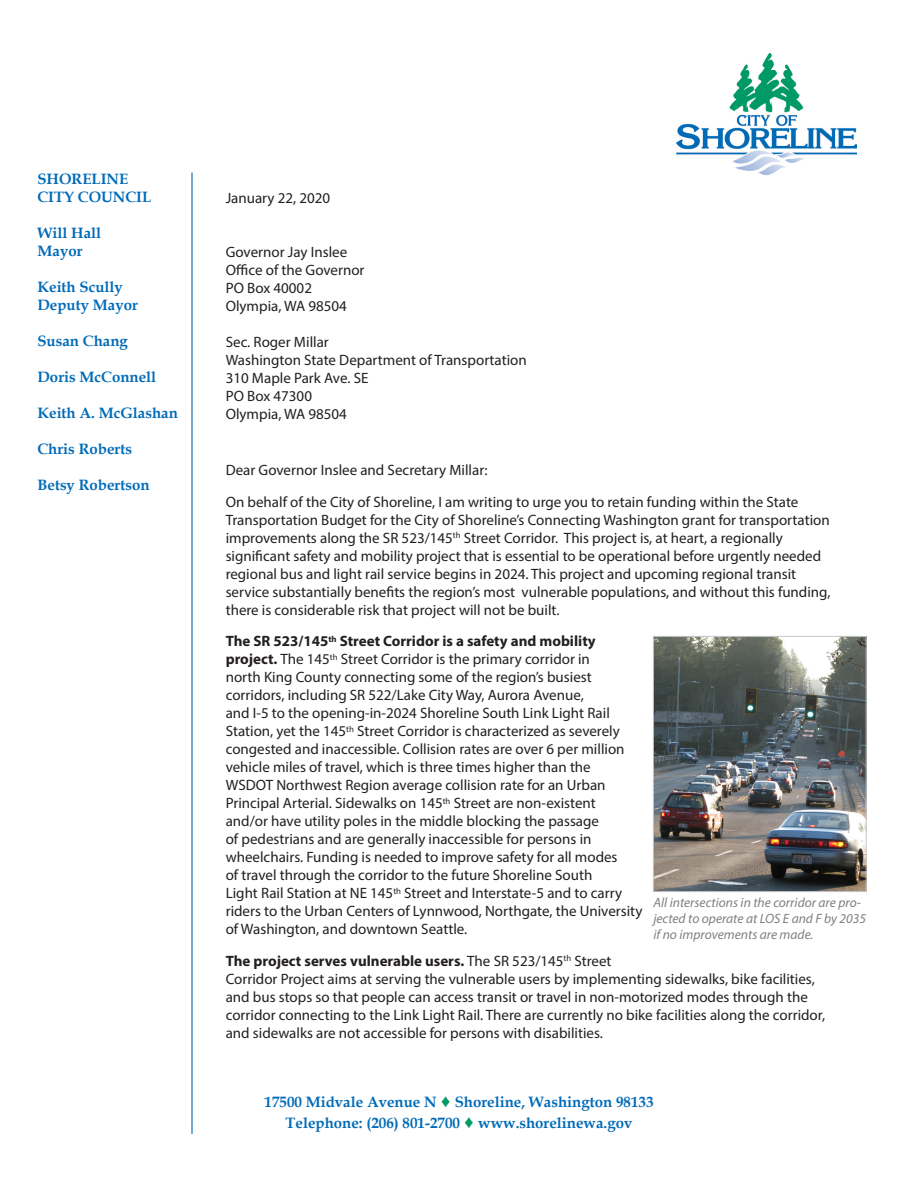
<style>
.page{position:relative;width:918px;height:1188px;background:#fff}
.page>*{position:absolute;margin:0;border:0;box-sizing:border-box;transform-origin:0 0}
.t1{font:15px/18px "Myriad Pro";color:#231f20}
.t2{font:700 15px "Book Antiqua";color:#006bb7}
.t3{font:italic 13.5px/16.2px "Myriad Pro";color:#7e8083}
.s1{font-weight:700}
.s2{font-family:"Times New Roman";font-weight:400;font-size:18px;color:#009b67}
.s3{font-weight:400;font-size:18px;color:#009b67}
</style>
<div class="page">
<img style="left:676px;top:53px;width:181px;height:123px">
<hr style="left:191px;top:172px;width:2px;height:962px;background:#006bb6">
<img style="left:655px;top:638px;width:210px;height:252px">
<div style="left:653px;top:636px;width:214px;height:256px;border:1px solid #c7c8ca"></div>
<p class="t2" style="left:38px;top:169px;width:92px">SHORELINE</p>
<p class="t2" style="left:38px;top:187px;width:115px">CITY COUNCIL</p>
<p class="t2" style="left:38px;top:223px;width:65px">Will Hall</p>
<p class="t2" style="left:38px;top:241px;width:47px">Mayor</p>
<p class="t2" style="left:38px;top:277px;width:87px">Keith Scully</p>
<p class="t2" style="left:38px;top:295px;width:102px">Deputy Mayor</p>
<p class="t2" style="left:38px;top:331px;width:92px">Susan Chang</p>
<p class="t2" style="left:38px;top:367px;width:120px">Doris McConnell</p>
<p class="t2" style="left:38px;top:403px;width:142px">Keith A. McGlashan</p>
<p class="t2" style="left:38px;top:439px;width:96px">Chris Roberts</p>
<p class="t2" style="left:38px;top:475px;width:114px">Betsy Robertson</p>
<p class="t1" style="left:226px;top:189px;width:106px">January 22, 2020</p>
<p class="t1" style="left:226px;top:243px;width:123px">Governor Jay Inslee</p>
<p class="t1" style="left:226px;top:261px;width:140px">Office of the Governor</p>
<p class="t1" style="left:226px;top:279px;width:88px">PO Box 40002</p>
<p class="t1" style="left:226px;top:297px;width:123px">Olympia, WA 98504</p>
<p class="t1" style="left:226px;top:333px;width:105px">Sec. Roger Millar</p>
<p class="t1" style="left:226px;top:351px;width:303px">Washington State Department of Transportation</p>
<p class="t1" style="left:226px;top:369px;width:144px">310 Maple Park Ave. SE</p>
<p class="t1" style="left:226px;top:387px;width:88px">PO Box 47300</p>
<p class="t1" style="left:226px;top:405px;width:123px">Olympia, WA 98504</p>
<p class="t1" style="left:226px;top:461px;width:263px">Dear Governor Inslee and Secretary Millar:</p>
<p class="t1" style="left:226px;top:493px;width:606px">On behalf of the City of Shoreline, I am writing to urge you to retain funding within the State Transportation Budget for the City of Shoreline’s Connecting Washington grant for transportation improvements along the SR 523/145<sup>th</sup> Street Corridor. This project is, at heart, a regionally significant safety and mobility project that is essential to be operational before urgently needed regional bus and light rail service begins in 2024. This project and upcoming regional transit service substantially benefits the region’s most vulnerable populations, and without this funding, there is considerable risk that project will not be built.</p>
<p class="t1" style="left:226px;top:632px;width:418px"><span class="s1">The SR 523/145</span><sup>th</sup> <span class="s1">Street Corridor is a safety and mobility project.</span> The 145<sup>th</sup> Street Corridor is the primary corridor in<br>north King County connecting some of the region’s busiest corridors, including SR 522/Lake City Way, Aurora Avenue,<br>and I-5 to the opening-in-2024 Shoreline South Link Light Rail Station, yet the 145<sup>th</sup> Street Corridor is characterized as severely congested and inaccessible. Collision rates are over 6 per million vehicle miles of travel, which is three times higher than the<br>WSDOT Northwest Region average collision rate for an Urban Principal Arterial. Sidewalks on 145<sup>th</sup> Street are non-existent<br>and/or have utility poles in the middle blocking the passage<br>of pedestrians and are generally inaccessible for persons in wheelchairs. Funding is needed to improve safety for all modes<br>of travel through the corridor to the future Shoreline South<br>Light Rail Station at NE 145<sup>th</sup> Street and Interstate-5 and to carry riders to the Urban Centers of Lynnwood, Northgate, the University of Washington, and downtown Seattle.</p>
<p class="t1" style="left:226px;top:952px;width:601px"><span class="s1">The project serves vulnerable users.</span> The SR 523/145<sup>th</sup> Street<br>Corridor Project aims at serving the vulnerable users by implementing sidewalks, bike facilities, and bus stops so that people can access transit or travel in non-motorized modes through the corridor connecting to the Link Light Rail. There are currently no bike facilities along the corridor, and sidewalks are not accessible for persons with disabilities.</p>
<p class="t3" style="left:653px;top:894px;width:214px">All intersections in the corridor are pro&shy;jected to operate at LOS E and F by 2035 if no improvements are made.</p>
<p class="t2" style="left:265px;top:1091px;width:390px">17500 Midvale Avenue N <span class="s2">♦</span> Shoreline, Washington 98133</p>
<p class="t2" style="left:286px;top:1113px;width:348px">Telephone: (206) 801-2700 <span class="s3">♦</span> www.shorelinewa.gov</p>
</div>
